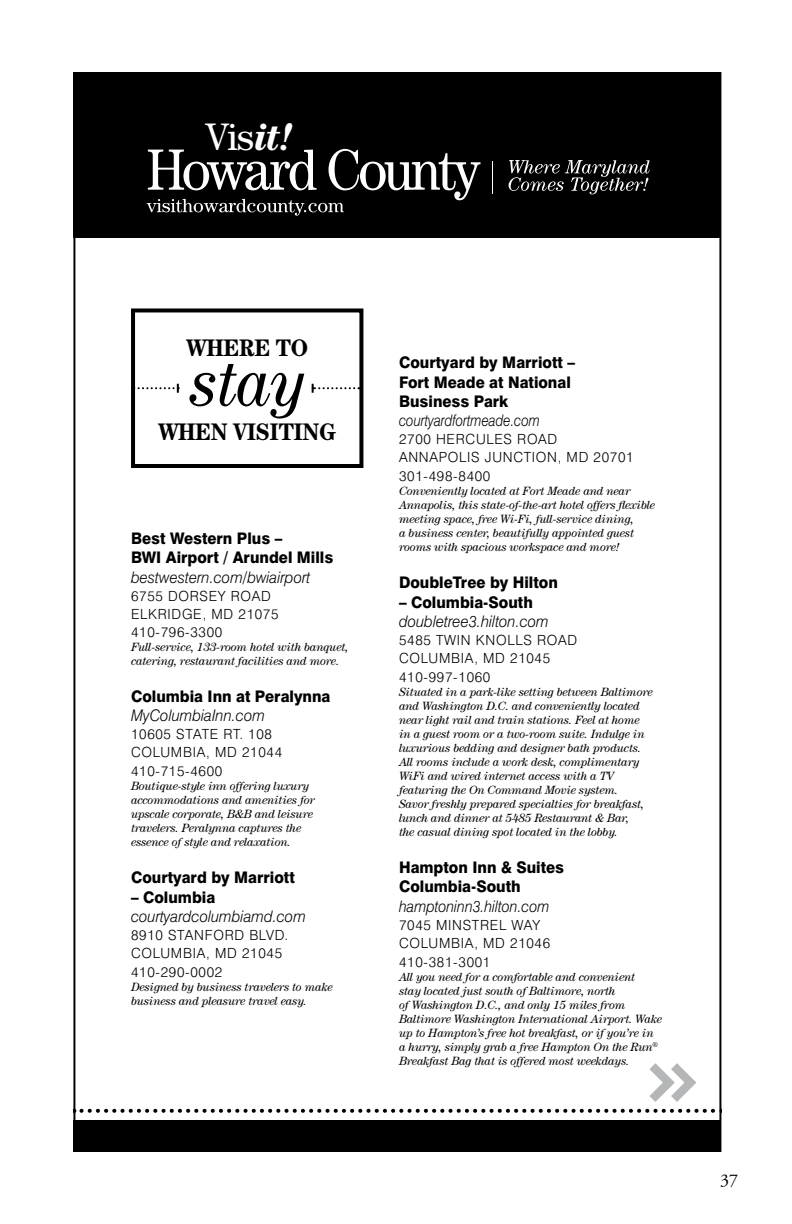
<style>
.page{position:relative;width:792px;height:1224px;background:#fff}
.page>*{position:absolute;margin:0;border:0;box-sizing:border-box;transform-origin:0 0}
.t1{font:italic 68px "Century";color:#000;scale:.93 1}
.t2{font:38.4px "Century";color:#fff}
.t3{font:700 24px "Century";letter-spacing:-.02em;color:#000;scale:.93 1}
.t4{font:18px "Adobe Garamond Pro";color:#000}
.t5{font:800 16px/19.2px "Swiss 721 BT";color:#000;scale:.95 1}
.t6{font:italic 300 16px "Swiss 721 BT";color:#000;scale:.95 1}
.t7{font:italic 300 16px "Swiss 721 BT";color:#000;scale:.84 1}
.t8{font:italic 300 16px "Swiss 721 BT";color:#000;scale:.91 1}
.t9{font:300 14px/18.6px "Swiss 721 BT";letter-spacing:.05em;color:#000}
.t10{font:italic 12px/14px "Century";letter-spacing:-.02em;color:#000}
.s1{font-weight:700;font-style:italic;font-size:38.6px}
</style>
<div class="page">
<div style="left:73px;top:72px;width:648px;height:166px;background:#000"></div>
<svg style="left:509px;top:160px;width:141px;height:34px"></svg>
<hr style="left:492px;top:161px;width:1px;height:33px;background:#fff">
<svg style="left:147px;top:149px;width:334px;height:67px"></svg>
<div style="left:73px;top:1120px;width:648px;height:32px;background:#000"></div>
<svg style="left:81px;top:1109px;width:641px;height:4px"></svg>
<div style="left:131px;top:308px;width:232px;height:160px;border:4px solid #000"></div>
<svg style="left:649px;top:1063px;width:47px;height:39px"></svg>
<svg style="left:312px;top:384px;width:47px;height:9px"></svg>
<svg style="left:132px;top:384px;width:47px;height:9px"></svg>
<h2 class="t2" style="left:205px;top:115px;width:90px">Vis<span class="s1">it!</span></h2>
<h3 class="t3" style="left:186px;top:333px;width:133px">WHERE TO</h3>
<h1 class="t1" style="left:189px;top:343px;width:126px">stay</h1>
<h3 class="t3" style="left:158px;top:417px;width:193px">WHEN VISITING</h3>
<h3 class="t5" style="left:131px;top:529px;width:214px">Best Western Plus –<br>BWI Airport / Arundel Mills</h3>
<h3 class="t6" style="left:131px;top:567px;width:190px">bestwestern.com/bwiairport</h3>
<p class="t9" style="left:131px;top:586px;width:149px;line-height:18px">6755 DORSEY ROAD<br>ELKRIDGE, MD 21075<br>410-796-3300</p>
<p class="t10" style="left:131px;top:639px;width:219px">Full-service, 133-room hotel with banquet, catering, restaurant facilities and more.</p>
<h3 class="t5" style="left:131px;top:686px;width:211px">Columbia Inn at Peralynna</h3>
<h3 class="t6" style="left:131px;top:706px;width:143px">MyColumbiaInn.com</h3>
<p class="t9" style="left:131px;top:725px;width:153px">10605 STATE RT. 108<br>COLUMBIA, MD 21044<br>410-715-4600</p>
<p class="t10" style="left:131px;top:779px;width:185px">Boutique-style inn offering luxury accommodations and amenities for upscale corporate, B&amp;B and leisure travelers. Peralynna captures the essence of style and relaxation.</p>
<h3 class="t5" style="left:131px;top:868px;width:174px">Courtyard by Marriott</h3>
<h3 class="t5" style="left:131px;top:887px;width:90px">– Columbia</h3>
<h3 class="t6" style="left:131px;top:906px;width:186px">courtyardcolumbiamd.com</h3>
<p class="t9" style="left:131px;top:925px;width:159px">8910 STANFORD BLVD.<br>COLUMBIA, MD 21045<br>410-290-0002</p>
<p class="t10" style="left:131px;top:980px;width:203px">Designed by business travelers to make business and pleasure travel easy.</p>
<h3 class="t5" style="left:399px;top:353px;width:187px">Courtyard by Marriott –<br>Fort Meade at National<br>Business Park</h3>
<h3 class="t7" style="left:399px;top:411px;width:169px">courtyardfortmeade.com</h3>
<p class="t9" style="left:399px;top:430px;width:236px">2700 HERCULES ROAD<br>ANNAPOLIS JUNCTION, MD 20701<br>301-498-8400</p>
<p class="t10" style="left:399px;top:484px;width:258px">Conveniently located at Fort Meade and near Annapolis, this state-of-the-art hotel offers flexible meeting space, free Wi-Fi, full-service dining,<br>a business center, beautifully appointed guest rooms with spacious workspace and more!</p>
<h3 class="t5" style="left:399px;top:573px;width:169px">DoubleTree by Hilton</h3>
<h3 class="t5" style="left:399px;top:592px;width:142px">– Columbia-South</h3>
<h3 class="t6" style="left:399px;top:611px;width:159px">doubletree3.hilton.com</h3>
<p class="t9" style="left:399px;top:630px;width:180px">5485 TWIN KNOLLS ROAD<br>COLUMBIA, MD 21045<br>410-997-1060</p>
<p class="t10" style="left:399px;top:685px;width:255px">Situated in a park-like setting between Baltimore and Washington D.C. and conveniently located near light rail and train stations. Feel at home in a guest room or a two-room suite. Indulge in luxurious bedding and designer bath products.<br>All rooms include a work desk, complimentary WiFi and wired internet access with a TV featuring the On Command Movie system.<br>Savor freshly prepared specialties for breakfast, lunch and dinner at 5485 Restaurant &amp; Bar,<br>the casual dining spot located in the lobby.</p>
<h3 class="t5" style="left:399px;top:858px;width:175px">Hampton Inn &amp; Suites<br>Columbia-South</h3>
<h3 class="t8" style="left:399px;top:896px;width:167px">hamptoninn3.hilton.com</h3>
<p class="t9" style="left:399px;top:915px;width:153px">7045 MINSTREL WAY<br>COLUMBIA, MD 21046<br>410-381-3001</p>
<p class="t10" style="left:399px;top:970px;width:265px">All you need for a comfortable and convenient<br>stay located just south of Baltimore, north<br>of Washington D.C., and only 15 miles from Baltimore Washington International Airport. Wake up to Hampton’s free hot breakfast, or if you’re in a hurry, simply grab a free Hampton On the Run<sup>® </sup>Breakfast Bag that is offered most weekdays.</p>
<h3 class="t4" style="left:720px;top:1170px;width:19px">37</h3>
</div>
